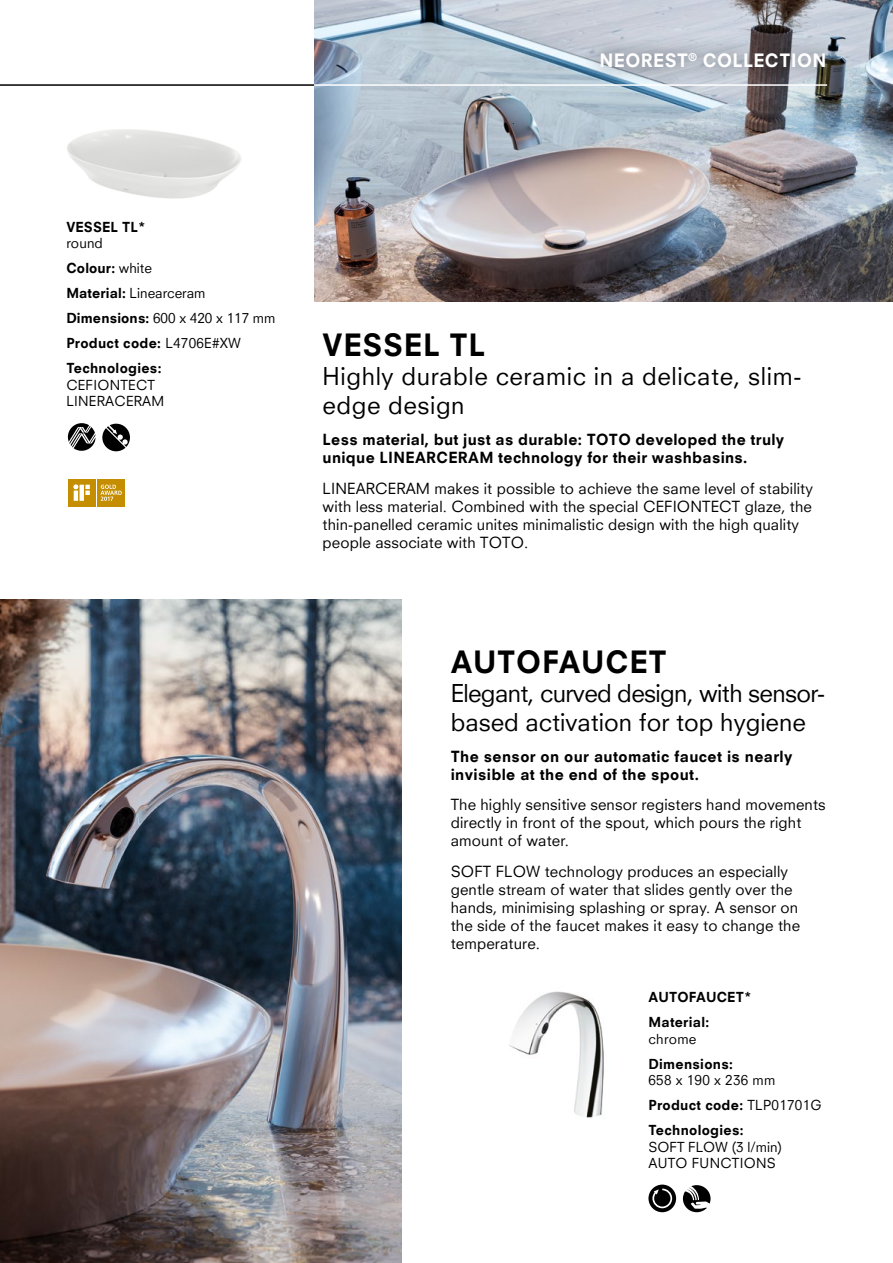
<style>
.page{position:relative;width:893px;height:1263px;background:#fff}
.page>*{position:absolute;margin:0;border:0;box-sizing:border-box;transform-origin:0 0}
.t1{font:800 30px "Neuzeit SLT";letter-spacing:.025em;color:#000}
.t2{font:24px/28.8px "Neuzeit SLT";letter-spacing:-.025em;color:#000}
.t3{font:24px/28.8px "Neuzeit SLT";letter-spacing:.025em;color:#000}
.t4{font:800 18px "Neuzeit SLT";letter-spacing:.025em;color:#fff}
.t5{font:15px/18px "Neuzeit SLT";letter-spacing:.01em;color:#000}
.t6{font:800 15px/18px "Neuzeit SLT";letter-spacing:.02em;color:#000}
.t7{font:800 13.5px/25px "Neuzeit SLT";letter-spacing:.02em;color:#000}
.t8{font:13.5px/16.5px "Neuzeit SLT";letter-spacing:.02em;color:#000}
.s1{font-weight:400}
</style>
<div class="page">
<img style="left:0;top:600px;width:401px;height:663px">
<img style="left:67px;top:129px;width:174px;height:70px">
<svg style="left:68px;top:423px;width:28px;height:28px"></svg>
<svg style="left:102px;top:424px;width:28px;height:27px"></svg>
<img style="left:314px;top:0;width:579px;height:302px">
<div style="left:582px;top:35px;width:261px;height:51px;background:#000;opacity:.6"></div>
<hr style="left:0;top:84px;width:827px;height:2px;background:#fff">
<hr style="left:0;top:84px;width:314px;height:2px;background:#000">
<div style="left:68px;top:479px;width:28px;height:28px;background:#c48e00"></div>
<svg style="left:73px;top:484px;width:17px;height:17px"></svg>
<div style="left:97px;top:479px;width:28px;height:28px;background:#c48e00"></div>
<svg style="left:101px;top:485px;width:21px;height:16px"></svg>
<img style="left:509px;top:991px;width:95px;height:127px">
<svg style="left:683px;top:1185px;width:28px;height:27px"></svg>
<svg style="left:648px;top:1184px;width:28px;height:28px"></svg>
<p class="t4" style="left:599px;top:49px;width:229px">NEOREST<sup>®</sup> COLLECTION</p>
<p class="t7" style="left:66px;top:214px;width:81px">VESSEL TL*</p>
<p class="t7" style="left:66px;top:231px;width:211px"><span class="s1">round<br></span>Colour: <span class="s1">white<br></span>Material: <span class="s1">Linearceram<br></span>Dimensions: <span class="s1">600 x 420 x 117 mm<br></span>Product code: <span class="s1">L4706E#XW<br></span>Technologies:</p>
<p class="t8" style="left:66px;top:376px;width:99px">CEFIONTECT<br>LINERACERAM</p>
<h1 class="t1" style="left:323px;top:327px;width:164px">VESSEL TL</h1>
<h2 class="t3" style="left:323px;top:362px;width:480px">Highly durable ceramic in a delicate, slim&shy;edge design</h2>
<p class="t6" style="left:323px;top:430px;width:463px">Less material, but just as durable: TOTO developed the truly unique LINEARCERAM technology for their washbasins.</p>
<p class="t5" style="left:323px;top:479px;width:492px">LINEARCERAM makes it possible to achieve the same level of stability with less material. Combined with the special CEFIONTECT glaze, the thin-panelled ceramic unites minimalistic design with the high quality people associate with TOTO.</p>
<h1 class="t1" style="left:451px;top:644px;width:218px">AUTOFAUCET</h1>
<h2 class="t2" style="left:451px;top:678px;width:376px">Elegant, curved design, with sensor&shy;based activation for top hygiene</h2>
<p class="t6" style="left:451px;top:747px;width:343px">The sensor on our automatic faucet is nearly invisible at the end of the spout.</p>
<p class="t5" style="left:451px;top:796px;width:376px">The highly sensitive sensor registers hand movements directly in front of the spout, which pours the right amount of water.</p>
<p class="t5" style="left:451px;top:862px;width:351px">SOFT FLOW technology produces an especially gentle stream of water that slides gently over the hands, minimising splashing or spray. A sensor on the side of the faucet makes it easy to change the temperature.</p>
<p class="t7" style="left:648px;top:984px;width:105px">AUTOFAUCET*<br>Material:</p>
<p class="t8" style="left:648px;top:1030px;width:49px">chrome</p>
<p class="t7" style="left:648px;top:1051px;width:86px">Dimensions:</p>
<p class="t7" style="left:648px;top:1067px;width:175px"><span class="s1">658 x 190 x 236 mm<br></span>Product code: <span class="s1">TLP01701G<br></span>Technologies:</p>
<p class="t8" style="left:648px;top:1138px;width:135px">SOFT FLOW (3 l/min)<br>AUTO FUNCTIONS</p>
</div>
